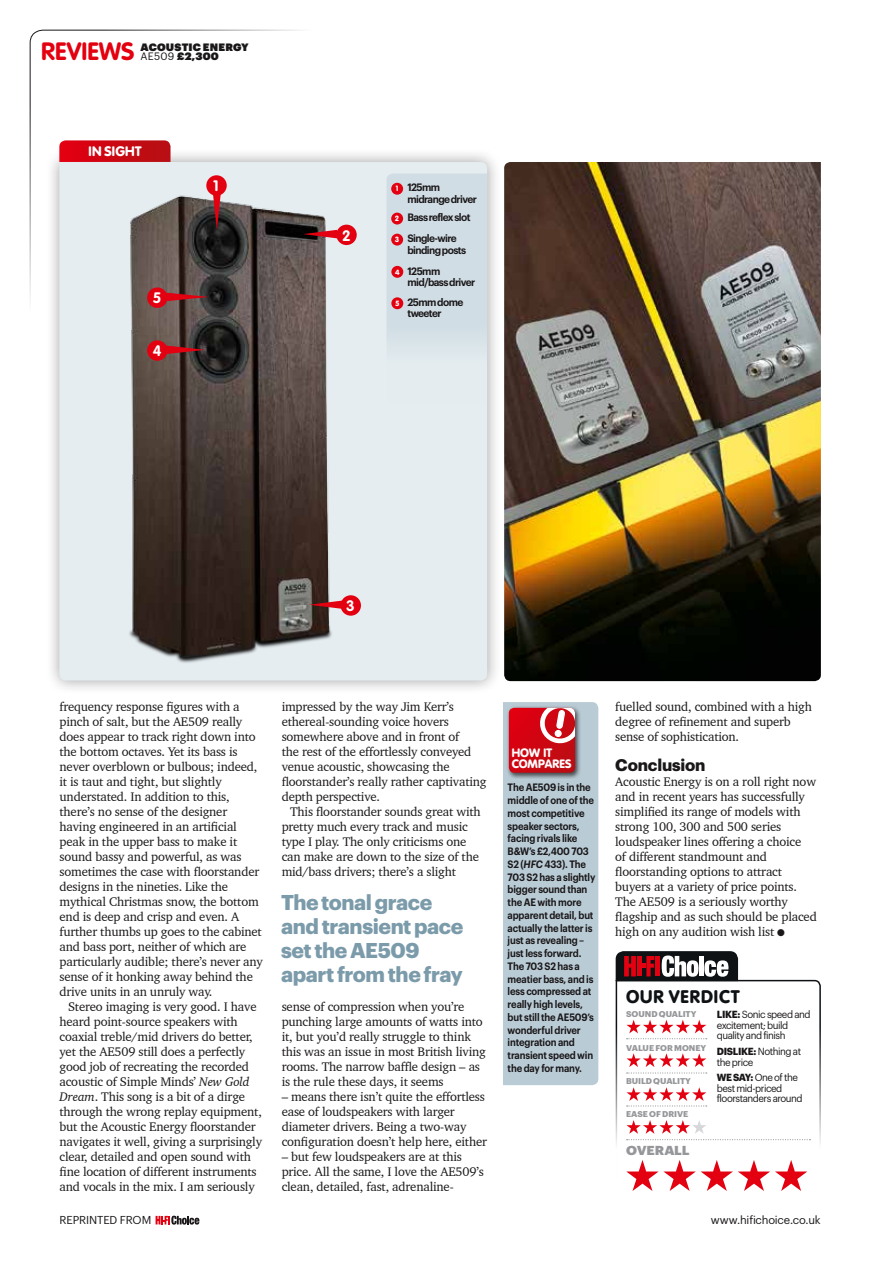
<style>
.page{position:relative;width:893px;height:1263px;background:#fff}
.page>*{position:absolute;margin:0;border:0;box-sizing:border-box;transform-origin:0 0}
.t1{font:700 24.75px "VAG Rounded Std";letter-spacing:.005em;color:#e30010}
.t2{font:700 21px/24px "Graphik";letter-spacing:-.02em;color:#7b9baa}
.t3{font:900 18px "VAG Rounded Std";letter-spacing:.055em;color:#0e1215}
.t4{font:700 16.5px "Graphik";letter-spacing:-.01em;color:#1a1719}
.t5{font:700 15px "VAG Rounded Std";color:#fff}
.t6{font:900 13.5px "VAG Rounded Std";letter-spacing:.015em;color:#fff}
.t7{font:12.75px/15px "Charter BT";letter-spacing:-.015em;color:#1a1719}
.t8{font:900 12.75px "Graphik";letter-spacing:-.015em;color:#96979a;scale:1.05 1}
.t9{font:900 12px/10.5px "VAG Rounded Std";letter-spacing:.01em;color:#fff}
.t10{font:11.25px "Graphik";letter-spacing:-.015em;color:#1a1719}
.t11{font:600 10.5px/12.8px "Graphik";letter-spacing:-.015em;color:#1a1719;scale:.9 1}
.t12{font:600 10.5px/11.2px "Graphik";letter-spacing:-.06em;color:#1a1719;scale:.96 1}
.t13{font:10.5px "Graphik Super";letter-spacing:.02em;color:#1a1719}
.t14{font:10.2px/10.5px "Graphik";letter-spacing:-.05em;color:#1a1719;scale:.96 1}
.t15{font:700 8.25px "Graphik";letter-spacing:-.005em;color:#96979a}
.t16{font:900 7.5px "VAG Rounded Std";color:#fff}
.s1{font-family:"Graphik"}
.s2{font-style:italic}
.s3{font-weight:700}
</style>
<div class="page">
<img style="left:504px;top:162px;width:317px;height:519px">
<div style="left:45px;top:148px;width:456px;height:547px;background:#1a1719;opacity:.4"></div>
<div style="left:59px;top:162px;width:428px;height:518px;background:#e5edf0"></div>
<svg style="left:387px;top:174px;width:100px;height:230px;background:#d5e0e6"></svg>
<img style="left:86px;top:356px;width:266px;height:325px">
<svg style="left:156px;top:1216px;width:44px;height:8px"></svg>
<svg style="left:29px;top:29px;width:327px;height:327px"></svg>
<svg style="left:615px;top:951px;width:206px;height:240px"></svg>
<svg style="left:503px;top:702px;width:95px;height:383px;background:#bab5bf"></svg>
<div style="left:555px;top:730px;width:6px;height:7px;background:#fff;border-radius:50%"></div>
<div style="left:554px;top:730px;width:8px;height:7px;border:1px solid #fff;border-radius:50%"></div>
<div style="left:391px;top:183px;width:12px;height:12px;background:#e30010;border-radius:50%"></div>
<div style="left:391px;top:213px;width:12px;height:12px;background:#e30010;border-radius:50%"></div>
<div style="left:391px;top:234px;width:12px;height:12px;background:#e30010;border-radius:50%"></div>
<div style="left:206px;top:175px;width:21px;height:21px;background:#e30010;border-radius:50%"></div>
<svg style="left:213px;top:195px;width:8px;height:35px"></svg>
<svg style="left:303px;top:230px;width:34px;height:8px"></svg>
<div style="left:336px;top:225px;width:21px;height:20px;background:#e30010;border-radius:50%"></div>
<svg style="left:166px;top:346px;width:39px;height:8px"></svg>
<div style="left:147px;top:340px;width:20px;height:21px;background:#e30010;border-radius:50%"></div>
<svg style="left:309px;top:600px;width:33px;height:9px"></svg>
<div style="left:341px;top:595px;width:20px;height:21px;background:#e30010;border-radius:50%"></div>
<svg style="left:166px;top:293px;width:43px;height:8px"></svg>
<div style="left:147px;top:287px;width:20px;height:21px;background:#e30010;border-radius:50%"></div>
<div style="left:391px;top:266px;width:12px;height:12px;background:#e30010;border-radius:50%"></div>
<div style="left:391px;top:297px;width:12px;height:12px;background:#e30010;border-radius:50%"></div>
<h1 class="t1" style="left:41px;top:37px;width:95px">REVIEWS</h1>
<p class="t13" style="left:141px;top:48px;width:80px"><span class="s1">AE509</span> £2,300</p>
<p class="t13" style="left:141px;top:39px;width:110px">ACOUSTIC ENERGY</p>
<p class="t6" style="left:88px;top:143px;width:54px">IN SIGHT</p>
<p class="t5" style="left:153px;top:289px;width:10px">5</p>
<p class="t5" style="left:153px;top:342px;width:10px">4</p>
<p class="t5" style="left:213px;top:177px;width:7px">1</p>
<p class="t5" style="left:342px;top:226px;width:10px">2</p>
<p class="t16" style="left:396px;top:184px;width:4px">1</p>
<p class="t16" style="left:395px;top:214px;width:5px">2</p>
<p class="t16" style="left:395px;top:235px;width:5px">3</p>
<p class="t16" style="left:395px;top:267px;width:6px">4</p>
<p class="t16" style="left:395px;top:299px;width:5px">5</p>
<p class="t12" style="left:407px;top:181px;width:74px">125mm midrange driver</p>
<p class="t12" style="left:407px;top:206px;width:67px;line-height:21px">Bass reflex slot<br>Single-wire</p>
<p class="t12" style="left:407px;top:243px;width:63px">binding posts</p>
<p class="t12" style="left:408px;top:264px;width:72px">125mm mid/bass driver</p>
<p class="t12" style="left:408px;top:296px;width:60px">25mm dome tweeter</p>
<p class="t5" style="left:346px;top:597px;width:10px">3</p>
<p class="t7" style="left:60px;top:699px;width:205px">frequency response figures with a pinch of salt, but the AE509 really does appear to track right down into the bottom octaves. Yet its bass is never overblown or bulbous; indeed, it is taut and tight, but slightly understated. In addition to this, there’s no sense of the designer having engineered in an artificial peak in the upper bass to make it sound bassy and powerful, as was sometimes the case with floorstander designs in the nineties. Like the mythical Christmas snow, the bottom end is deep and crisp and even. A further thumbs up goes to the cabinet and bass port, neither of which are particularly audible; there’s never any sense of it honking away behind the drive units in an unruly way.</p>
<p class="t7" style="left:60px;top:999px;width:204px;text-indent:9px">Stereo imaging is very good. I have heard point-source speakers with coaxial treble/mid drivers do better, yet the AE509 still does a perfectly good job of recreating the recorded acoustic of Simple Minds’ <span class="s2">New Gold Dream</span>. This song is a bit of a dirge through the wrong replay equipment, but the Acoustic Energy floorstander navigates it well, giving a surprisingly clear, detailed and open sound with fine location of different instruments and vocals in the mix. I am seriously</p>
<p class="t7" style="left:282px;top:699px;width:206px">impressed by the way Jim Kerr’s ethereal-sounding voice hovers somewhere above and in front of<br>the rest of the effortlessly conveyed venue acoustic, showcasing the floorstander’s really rather captivating depth perspective.</p>
<p class="t7" style="left:282px;top:804px;width:201px;text-indent:9px">This floorstander sounds great with pretty much every track and music type I play. The only criticisms one can make are down to the size of the mid/bass drivers; there’s a slight</p>
<h2 class="t2" style="left:281px;top:889px;width:184px">The tonal grace and transient pace set the AE509 apart from the fray</h2>
<p class="t7" style="left:282px;top:999px;width:206px">sense of compression when you’re punching large amounts of watts into it, but you’d really struggle to think this was an issue in most British living rooms. The narrow baffle design – as is the rule these days, it seems</p>
<p class="t7" style="left:282px;top:1089px;width:207px">– means there isn’t quite the effortless ease of loudspeakers with larger diameter drivers. Being a two-way configuration doesn’t help here, either</p>
<p class="t7" style="left:282px;top:1149px;width:204px">– but few loudspeakers are at this price. All the same, I love the AE509’s clean, detailed, fast, adrenaline-</p>
<p class="t9" style="left:512px;top:748px;width:61px">HOW IT<br>COMPARES</p>
<p class="t11" style="left:508px;top:780px;width:99px">The AE509 is in the middle of one of the most competitive speaker sectors, facing rivals like<br>B&amp;W’s £2,400 703<br>S2 (<span class="s2">HFC</span> 433). The<br>703 S2 has a slightly bigger sound than the AE with more apparent detail, but actually the latter is just as revealing – just less forward.<br>The 703 S2 has a meatier bass, and is less compressed at really high levels, but still the AE509’s wonderful driver integration and transient speed win the day for many.</p>
<p class="t7" style="left:615px;top:699px;width:198px">fuelled sound, combined with a high degree of refinement and superb sense of sophistication.</p>
<p class="t4" style="left:615px;top:752px;width:92px">Conclusion</p>
<p class="t7" style="left:615px;top:774px;width:203px">Acoustic Energy is on a roll right now and in recent years has successfully simplified its range of models with strong 100, 300 and 500 series loudspeaker lines offering a choice<br>of different standmount and floorstanding options to attract buyers at a variety of price points.<br>The AE509 is a seriously worthy flagship and as such should be placed high on any audition wish list ●</p>
<h3 class="t3" style="left:626px;top:985px;width:115px">OUR VERDICT</h3>
<p class="t15" style="left:626px;top:1008px;width:72px">SOUND QUALITY</p>
<p class="t15" style="left:626px;top:1041px;width:82px">VALUE FOR MONEY</p>
<p class="t15" style="left:626px;top:1075px;width:66px">BUILD QUALITY</p>
<p class="t15" style="left:626px;top:1108px;width:64px">EASE OF DRIVE</p>
<p class="t8" style="left:626px;top:1141px;width:62px">OVERALL</p>
<p class="t14" style="left:717px;top:1008px;width:99px"><span class="s3">LIKE:</span> Sonic speed and excitement; build quality and finish</p>
<p class="t14" style="left:717px;top:1045px;width:89px"><span class="s3">DISLIKE:</span> Nothing at the price</p>
<p class="t14" style="left:717px;top:1071px;width:91px"><span class="s3">WE SAY:</span> One of the best mid-priced floorstanders around</p>
<p class="t10" style="left:60px;top:1212px;width:93px">REPRINTED FROM</p>
<p class="t10" style="left:711px;top:1212px;width:111px">www.hifichoice.co.uk</p>
</div>
